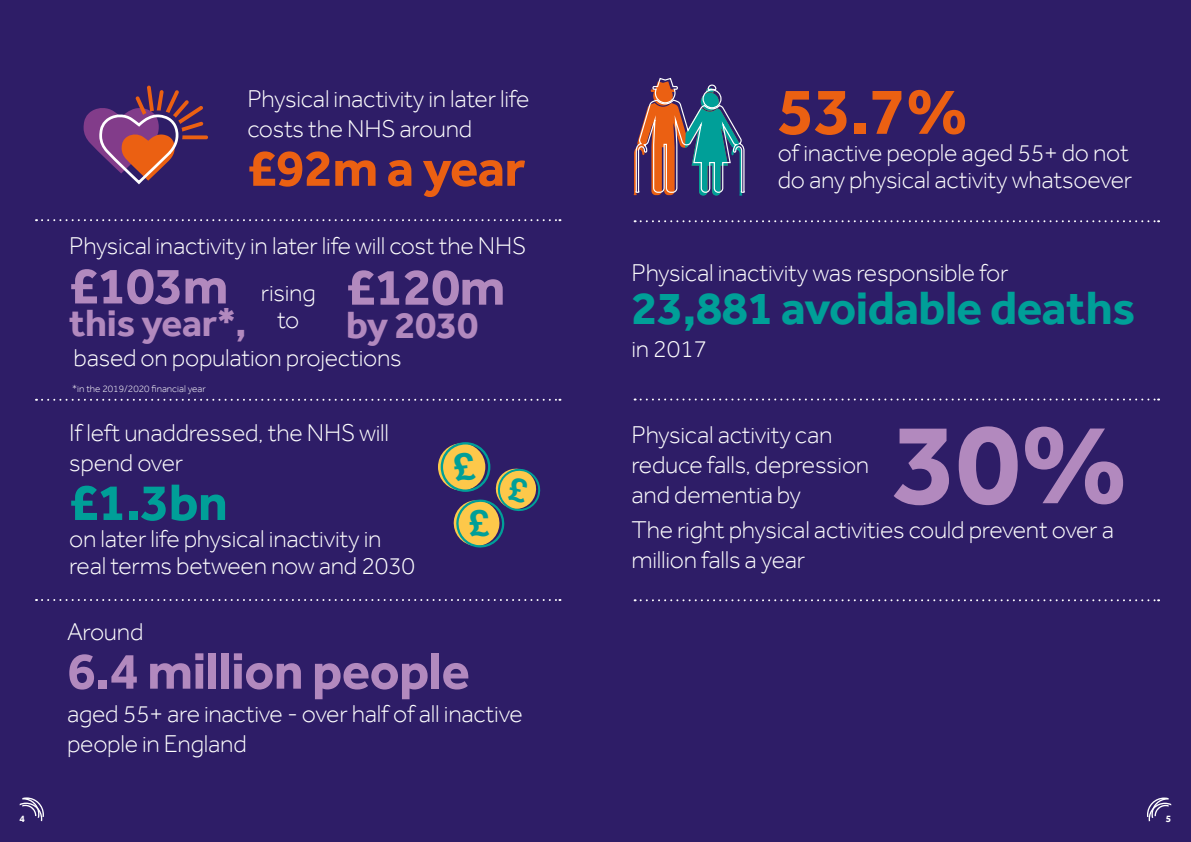
<style>
.page{position:relative;width:1191px;height:842px;background:#2e1d67}
.page>*{position:absolute;margin:0;border:0;box-sizing:border-box;transform-origin:0 0}
.t1{font:700 118.6px "Effra";color:#b289be}
.t2{font:700 68px "Effra";color:#eb6012}
.t3{font:700 53px "Effra";letter-spacing:-.01em;color:#b289be}
.t4{font:700 53px "Effra";letter-spacing:-.01em;color:#eb6012}
.t5{font:700 53px "Effra";color:#009f98}
.t6{font:700 48px "Effra";letter-spacing:-.01em;color:#009f98}
.t7{font:700 39px "Effra";letter-spacing:-.01em;color:#b289be}
.t8{font:300 25px/30px "Effra";letter-spacing:-.01em;color:#fff}
.t9{font:300 10px "Effra";color:#fff}
.t10{font:700 10px "Effra";color:#fff}
</style>
<div class="page">
<svg style="left:438px;top:443px;width:47px;height:48px"></svg>
<svg style="left:84px;top:86px;width:124px;height:99px"></svg>
<svg style="left:36px;top:219px;width:524px;height:2px"></svg>
<svg style="left:36px;top:599px;width:524px;height:2px"></svg>
<svg style="left:634px;top:220px;width:525px;height:2px"></svg>
<svg style="left:634px;top:398px;width:525px;height:2px"></svg>
<svg style="left:634px;top:599px;width:525px;height:2px"></svg>
<svg style="left:36px;top:399px;width:524px;height:2px"></svg>
<svg style="left:634px;top:77px;width:111px;height:119px"></svg>
<div style="left:441px;top:442px;width:49px;height:50px;border:2px solid #009f98;border-radius:50%"></div>
<svg style="left:20px;top:797px;width:24px;height:24px"></svg>
<svg style="left:1147px;top:797px;width:24px;height:24px"></svg>
<svg style="left:452px;top:452px;width:89px;height:96px"></svg>
<p class="t8" style="left:247px;top:83px;width:283px">Physical inactivity in later life costs the NHS around</p>
<h3 class="t4" style="left:247px;top:136px;width:279px">£92m a year</h3>
<p class="t8" style="left:69px;top:231px;width:458px">Physical inactivity in later life will cost the NHS</p>
<h3 class="t3" style="left:69px;top:254px;width:161px">£103m</h3>
<h3 class="t7" style="left:69px;top:300px;width:179px">this year*,</h3>
<p class="t8" style="left:73px;top:343px;width:330px">based on population projections</p>
<h3 class="t3" style="left:346px;top:255px;width:161px">£120m</h3>
<h3 class="t7" style="left:346px;top:301px;width:134px">by 2030</h3>
<p class="t8" style="left:261px;top:279px;width:56px;line-height:27px;text-align:center">rising to</p>
<p class="t9" style="left:72px;top:383px;width:135px">*in the 2019/2020 financial year</p>
<p class="t8" style="left:69px;top:417px;width:321px">If left unaddressed, the NHS will spend over</p>
<h3 class="t5" style="left:69px;top:471px;width:160px">£1.3bn</h3>
<p class="t8" style="left:69px;top:525px;width:347px;line-height:27px">on later life physical inactivity in real terms between now and 2030</p>
<p class="t8" style="left:67px;top:616px;width:78px">Around</p>
<h3 class="t3" style="left:67px;top:639px;width:404px">6.4 million people</h3>
<p class="t8" style="left:67px;top:698px;width:457px">aged 55+ are inactive - over half of all inactive people in England</p>
<h2 class="t2" style="left:777px;top:71px;width:192px">53.7%</h2>
<p class="t8" style="left:777px;top:139px;width:356px;line-height:27px">of inactive people aged 55+ do not do any physical activity whatsoever</p>
<p class="t8" style="left:631px;top:257px;width:378px">Physical inactivity was responsible for</p>
<h3 class="t6" style="left:631px;top:279px;width:505px">23,881 avoidable deaths</h3>
<p class="t8" style="left:631px;top:333px;width:77px">in 2017</p>
<p class="t8" style="left:631px;top:419px;width:239px">Physical activity can reduce falls, depression and dementia by</p>
<h1 class="t1" style="left:892px;top:393px;width:238px">30%</h1>
<p class="t8" style="left:631px;top:515px;width:484px">The right physical activities could prevent over a</p>
<p class="t8" style="left:631px;top:545px;width:175px">million falls a year</p>
<p class="t10" style="left:20px;top:812px;width:7px">4</p>
<p class="t10" style="left:1166px;top:812px;width:7px">5</p>
</div>
